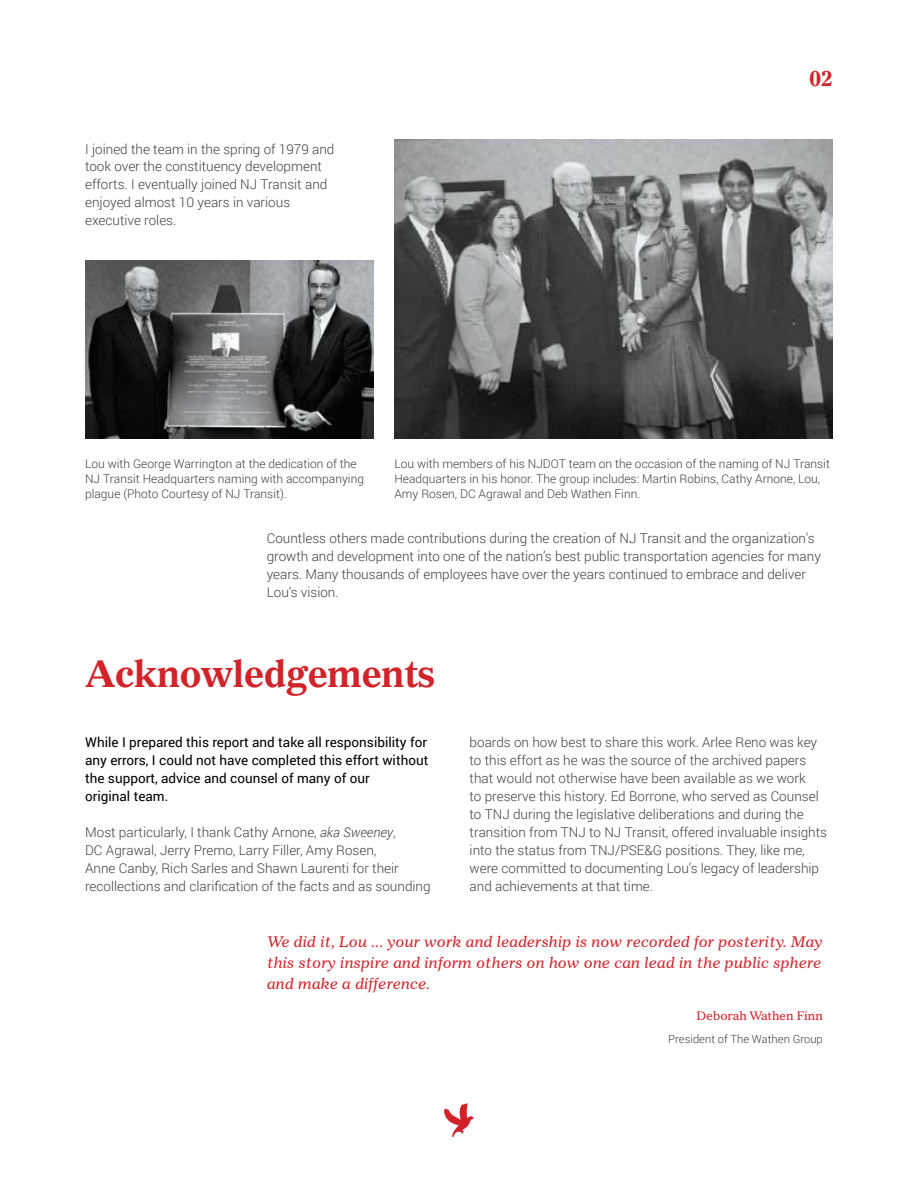
<style>
.page{position:relative;width:918px;height:1188px;background:#fff}
.page>*{position:absolute;margin:0;border:0;box-sizing:border-box;transform-origin:0 0}
.t1{font:700 37.5px "Gazette LT Std";letter-spacing:-.02em;color:#d2232a}
.t2{font:700 21px "Gazette LT Std";color:#d2232a}
.t3{font:italic 15px/21px "Gazette LT Std";color:#d2232a;text-align:justify}
.t4{font:300 13.5px/18px "Roboto";color:#414042}
.t5{font:13.5px/18px "Roboto";color:#000}
.t6{font:300 12px/15px "Roboto";color:#414042}
.t7{font:12px "Gazette LT Std";color:#d2232a}
.t8{font:300 11.25px "Roboto";color:#414042}
.s1{font-style:italic}
</style>
<div class="page">
<img style="left:394px;top:139px;width:438px;height:299px">
<img style="left:85px;top:260px;width:289px;height:178px">
<svg style="left:444px;top:1103px;width:30px;height:34px"></svg>
<p class="t4" style="left:85px;top:139px;width:251px">I joined the team in the spring of 1979 and took over the constituency development efforts. I eventually joined NJ Transit and enjoyed almost 10 years in various executive roles.</p>
<h2 class="t2" style="left:810px;top:65px;width:25px">02</h2>
<p class="t6" style="left:85px;top:456px;width:280px">Lou with George Warrington at the dedication of the<br>NJ Transit Headquarters naming with accompanying plague (Photo Courtesy of NJ Transit).</p>
<p class="t4" style="left:267px;top:529px;width:556px">Countless others made contributions during the creation of NJ Transit and the organization’s growth and development into one of the nation’s best public transportation agencies for many years. Many thousands of employees have over the years continued to embrace and deliver Lou’s vision.</p>
<p class="t6" style="left:394px;top:456px;width:437px">Lou with members of his NJDOT team on the occasion of the naming of NJ Transit<br>Headquarters in his honor. The group includes: Martin Robins, Cathy Arnone, Lou,<br>Amy Rosen, DC Agrawal and Deb Wathen Finn.</p>
<h1 class="t1" style="left:85px;top:650px;width:352px">Acknowledgements</h1>
<p class="t5" style="left:85px;top:733px;width:345px">While I prepared this report and take all responsibility for any errors, I could not have completed this effort without the support, advice and counsel of many of our<br>original team.</p>
<p class="t4" style="left:85px;top:823px;width:347px">Most particularly, I thank Cathy Arnone, <span class="s1">aka Sweeney</span>,<br>DC Agrawal, Jerry Premo, Larry Filler, Amy Rosen,<br>Anne Canby, Rich Sarles and Shawn Laurenti for their recollections and clarification of the facts and as sounding</p>
<p class="t4" style="left:470px;top:733px;width:359px">boards on how best to share this work. Arlee Reno was key to this effort as he was the source of the archived papers that would not otherwise have been available as we work<br>to preserve this history. Ed Borrone, who served as Counsel to TNJ during the legislative deliberations and during the transition from TNJ to NJ Transit, offered invaluable insights into the status from TNJ/PSE&amp;G positions. They, like me, were committed to documenting Lou’s legacy of leadership and achievements at that time.</p>
<p class="t3" style="left:267px;top:931px;width:557px">We did it, Lou ... your work and leadership is now recorded for posterity. May this story inspire and inform others on how one can lead in the public sphere and make a difference.</p>
<p class="t7" style="left:697px;top:1008px;width:128px">Deborah Wathen Finn</p>
<p class="t8" style="left:668px;top:1032px;width:156px">President of The Wathen Group</p>
</div>
